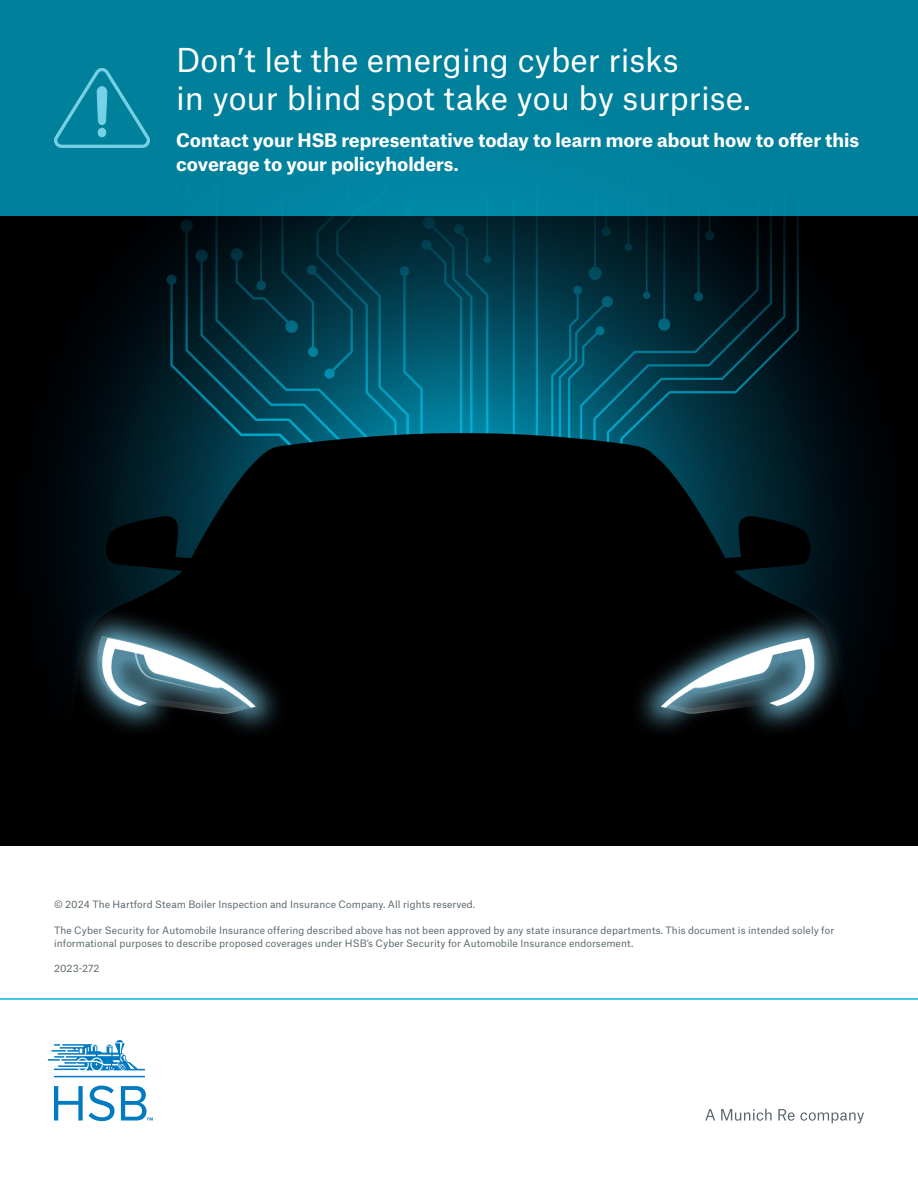
<style>
.page{position:relative;width:918px;height:1188px;background:#fff}
.page>*{position:absolute;margin:0;border:0;box-sizing:border-box;transform-origin:0 0}
.t1{font:31.5px/37.5px "Munich Re";color:#fff}
.t2{font:700 18px/24px "Munich Re";color:#fff}
.HSB_6_5pt_Regular{font:9.75px/12.8px "Munich Re";letter-spacing:.01em;color:#5a676e}
</style>
<div class="page">
<hr style="left:0;top:998px;width:918px;height:2px;background:#00b8de">
<svg style="left:48px;top:1040px;width:105px;height:81px"></svg>
<svg style="left:705px;top:1109px;width:159px;height:14px"></svg>
<img style="left:0;top:216px;width:918px;height:630px">
<div style="left:0;top:0;width:918px;height:216px;background:#00809a"></div>
<svg style="left:54px;top:68px;width:96px;height:80px"></svg>
<div style="left:98px;top:128px;width:8px;height:9px;background:#75d1e5;border-radius:50%"></div>
<div style="left:98px;top:128px;width:8px;height:9px;border:1px solid #75d1e5;border-radius:50%"></div>
<p class="t1" style="left:176px;top:38px;width:576px">Don’t let the emerging cyber risks<br>in your blind spot take you by surprise.</p>
<p class="t2" style="left:176px;top:126px;width:685px">Contact your HSB representative today to learn more about how to offer this coverage to your policyholders.</p>
<p class="HSB_6_5pt_Regular" style="left:54px;top:897px;width:423px">© 2024 The Hartford Steam Boiler Inspection and Insurance Company. All rights reserved.</p>
<p class="HSB_6_5pt_Regular" style="left:54px;top:923px;width:782px">The Cyber Security for Automobile Insurance offering described above has not been approved by any state insurance departments. This document is intended solely for informational purposes to describe proposed coverages under HSB’s Cyber Security for Automobile Insurance endorsement.</p>
<p class="HSB_6_5pt_Regular" style="left:54px;top:961px;width:47px">2023-272</p>
</div>
